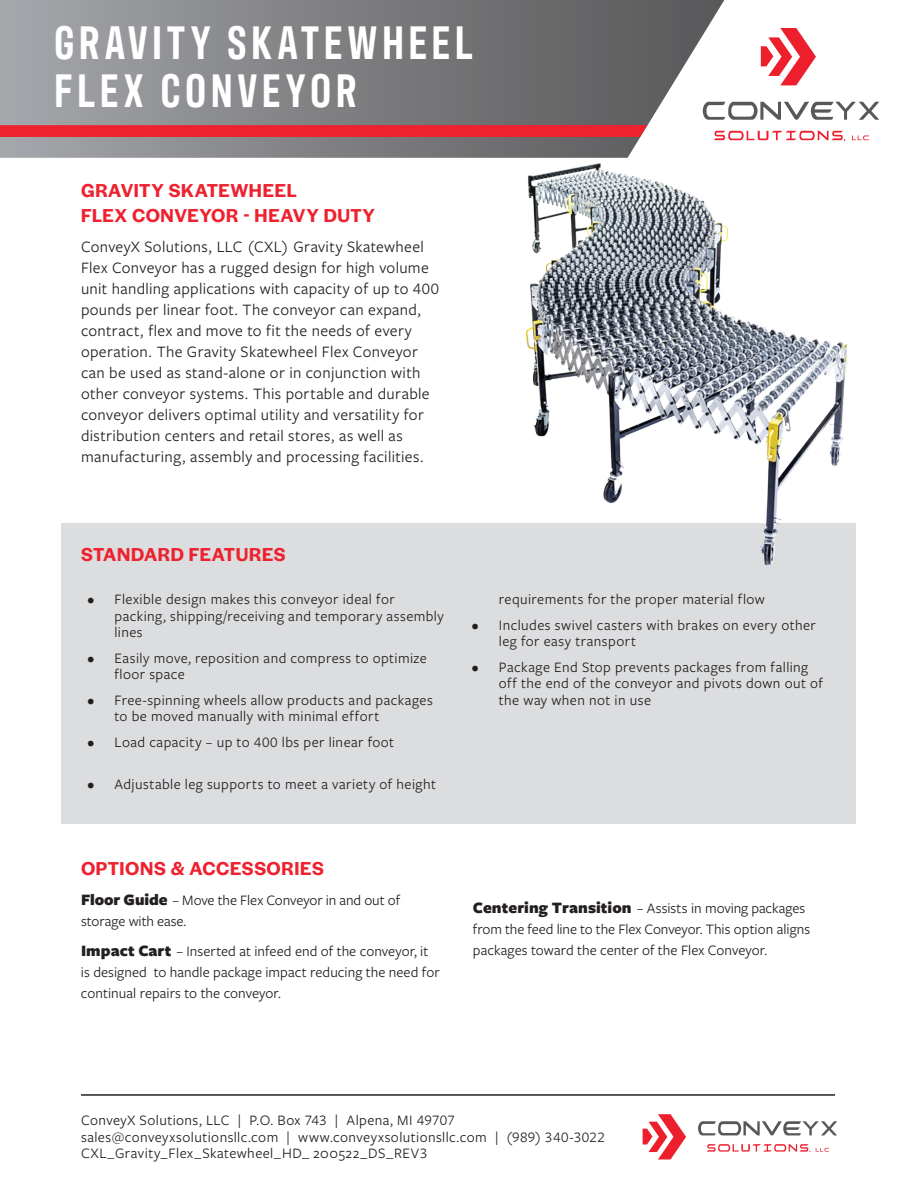
<style>
.page{position:relative;width:918px;height:1188px;background:#fff}
.page>*{position:absolute;margin:0;border:0;box-sizing:border-box;transform-origin:0 0}
.t1{font:600 48px/48px "Antarctican Headline";letter-spacing:.105em;color:#fff}
.t2{font:600 19.5px/25.5px "Halyard Display";letter-spacing:.03em;color:#ee212f}
.t3{font:16.5px/21px "Freight Sans Pro";letter-spacing:.02em;color:#231f20}
.t4{font:15px/16.5px "Freight Sans Pro";letter-spacing:.025em;color:#231f20}
.t5{font:15px/21px "Freight Sans Pro";color:#231f20}
.t6{font:15px/21px "Freight Sans Pro";letter-spacing:.005em;color:#231f20}
.t7{font:15px/21px "Freight Sans Pro";letter-spacing:-.005em;color:#231f20}
.s1{font-weight:900;font-size:16.5px}
</style>
<div class="page">
<hr style="left:81px;top:1094px;width:754px;height:2px;background:#231f20">
<svg style="left:698px;top:1121px;width:139px;height:14px"></svg>
<svg style="left:707px;top:1144px;width:103px;height:8px"></svg>
<svg style="left:816px;top:1148px;width:13px;height:4px"></svg>
<svg style="left:643px;top:1114px;width:43px;height:46px"></svg>
<svg style="left:728px;top:102px;width:151px;height:18px"></svg>
<svg style="left:728px;top:131px;width:115px;height:5px"></svg>
<svg style="left:761px;top:28px;width:55px;height:57px"></svg>
<svg style="left:0;top:0;width:725px;height:158px;background:#868689"></svg>
<svg style="left:0;top:125px;width:647px;height:12px;background:#ec2330"></svg>
<div style="left:62px;top:523px;width:794px;height:301px;background:#dcdddf"></div>
<img style="left:446px;top:136px;width:423px;height:429px">
<h1 class="t1" style="left:54px;top:16px;width:420px">GRAVITY SKATEWHEEL<br>FLEX CONVEYOR</h1>
<h2 class="t2" style="left:81px;top:176px;width:296px">GRAVITY SKATEWHEEL<br>FLEX CONVEYOR - HEAVY DUTY</h2>
<p class="t3" style="left:81px;top:235px;width:359px">ConveyX Solutions, LLC (CXL) Gravity Skatewheel Flex Conveyor has a rugged design for high volume unit handling applications with capacity of up to 400 pounds per linear foot. The conveyor can expand, contract, flex and move to fit the needs of every operation. The Gravity Skatewheel Flex Conveyor can be used as stand-alone or in conjunction with other conveyor systems. This portable and durable conveyor delivers optimal utility and versatility for distribution centers and retail stores, as well as manufacturing, assembly and processing facilities.</p>
<h2 class="t2" style="left:81px;top:541px;width:206px">STANDARD FEATURES</h2>
<p class="t4" style="left:114px;top:591px;width:331px;text-indent:-27px">• Flexible design makes this conveyor ideal for packing, shipping/receiving and temporary assembly lines</p>
<p class="t4" style="left:114px;top:649px;width:314px;text-indent:-27px">• Easily move, reposition and compress to optimize floor space</p>
<p class="t4" style="left:114px;top:691px;width:320px;text-indent:-27px">• Free-spinning wheels allow products and packages to be moved manually with minimal effort</p>
<p class="t4" style="left:87px;top:733px;width:308px">• Load capacity – up to 400 lbs per linear foot</p>
<p class="t4" style="left:87px;top:775px;width:350px">• Adjustable leg supports to meet a variety of height</p>
<h2 class="t2" style="left:81px;top:854px;width:244px">OPTIONS &amp; ACCESSORIES</h2>
<p class="t7" style="left:81px;top:889px;width:321px"><span class="s1">Floor Guide</span> – Move the Flex Conveyor in and out of storage with ease.</p>
<p class="t6" style="left:81px;top:940px;width:360px"><span class="s1">Impact Cart</span> – Inserted at infeed end of the conveyor, it is designed to handle package impact reducing the need for continual repairs to the conveyor.</p>
<p class="t4" style="left:499px;top:591px;width:267px">requirements for the proper material flow</p>
<p class="t4" style="left:499px;top:616px;width:319px;text-indent:-27px">• Includes swivel casters with brakes on every other leg for easy transport</p>
<p class="t4" style="left:499px;top:658px;width:326px;text-indent:-27px">• Package End Stop prevents packages from falling off the end of the conveyor and pivots down out of the way when not in use</p>
<p class="t5" style="left:473px;top:897px;width:339px"><span class="s1">Centering Transition</span> – Assists in moving packages from the feed line to the Flex Conveyor. This option aligns packages toward the center of the Flex Conveyor.</p>
<p class="t4" style="left:81px;top:1112px;width:525px">ConveyX Solutions, LLC | P.O. Box 743 | Alpena, MI 49707 sales@conveyxsolutionsllc.com | www.conveyxsolutionsllc.com | (989) 340-3022<br>CXL_Gravity_Flex_Skatewheel_HD_ 200522_DS_REV3</p>
</div>
